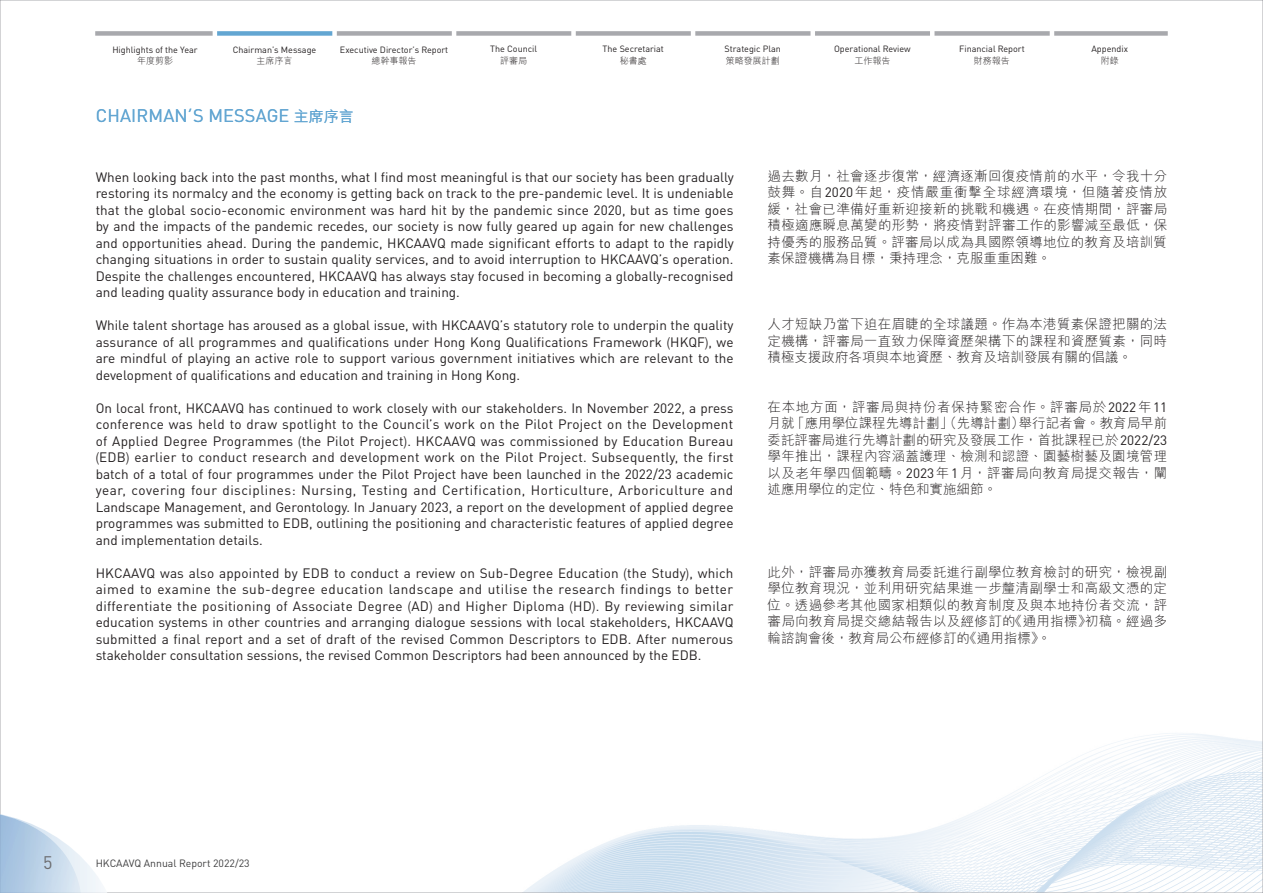
<style>
.page{position:relative;width:1263px;height:893px;background:#fff}
.page>*{position:absolute;margin:0;border:0;box-sizing:border-box;transform-origin:0 0}
.t1{font:18px "DINOT";letter-spacing:.01em;color:#63a6d2}
.t2{font:18px "DINOT";color:#6c6d70}
.t3{font:13.5px/16.5px "DINOT";color:#231f20;text-align:justify}
.t4{font:300 13.5px/16.5px "M Hei HK";letter-spacing:.02em;color:#231f20;text-align:justify}
.t5{font:10.5px "DINOT";color:#3e3e3f}
.t6{font:9px "DINOT";color:#231f20}
.t7{font:300 9px "M Hei HK";color:#231f20}
.s1{font-family:"ITC Avant Garde Std"}
.s2{font-family:"M Hei HK";font-weight:500;font-size:15px}
.s3{font-family:"Helvetica Neue LT Std";font-weight:300}
.s4{font-family:"DINOT";font-weight:400}
</style>
<div class="page">
<img style="left:525px;top:733px;width:736px;height:158px">
<div style="left:334px;top:31px;width:120px;height:5px;background:#a8a9ad"></div>
<div style="left:454px;top:31px;width:119px;height:5px;background:#a8a9ad"></div>
<div style="left:573px;top:31px;width:120px;height:5px;background:#a8a9ad"></div>
<div style="left:693px;top:31px;width:120px;height:5px;background:#a8a9ad"></div>
<div style="left:813px;top:31px;width:119px;height:5px;background:#a8a9ad"></div>
<div style="left:932px;top:31px;width:120px;height:5px;background:#a8a9ad"></div>
<div style="left:1052px;top:31px;width:116px;height:5px;background:#a8a9ad"></div>
<div style="left:95px;top:31px;width:120px;height:5px;background:#a8a9ad"></div>
<div style="left:215px;top:31px;width:119px;height:5px;background:#63a6d2"></div>
<hr style="left:213px;top:18px;width:4px;height:38px;background:#fff">
<div style="left:332px;top:18px;width:5px;height:38px;background:#fff"></div>
<hr style="left:452px;top:18px;width:4px;height:38px;background:#fff">
<div style="left:571px;top:18px;width:5px;height:38px;background:#fff"></div>
<div style="left:810px;top:18px;width:5px;height:38px;background:#fff"></div>
<hr style="left:691px;top:18px;width:4px;height:38px;background:#fff">
<hr style="left:930px;top:18px;width:4px;height:38px;background:#fff">
<hr style="left:1050px;top:18px;width:4px;height:38px;background:#fff">
<svg style="left:0;top:810px;width:120px;height:83px"></svg>
<p class="t6" style="left:112px;top:43px;width:87px">Highlights of the Year</p>
<p class="t7" style="left:137px;top:56px;width:37px">年度剪影</p>
<p class="t6" style="left:233px;top:43px;width:85px">Chairman’s Message</p>
<p class="t7" style="left:257px;top:56px;width:37px">主席序言</p>
<p class="t6" style="left:340px;top:43px;width:110px">Executive Director’s Report</p>
<p class="t7" style="left:372px;top:56px;width:46px">總幹事報告</p>
<p class="t6" style="left:490px;top:42px;width:48px">The Council</p>
<p class="t7" style="left:500px;top:56px;width:28px">評審局</p>
<p class="t6" style="left:603px;top:42px;width:63px">The Secretariat</p>
<p class="t7" style="left:620px;top:56px;width:28px">秘書處</p>
<p class="t6" style="left:725px;top:42px;width:58px">Strategic Plan</p>
<p class="t7" style="left:726px;top:56px;width:55px">策略發展計劃</p>
<p class="t6" style="left:834px;top:42px;width:78px">Operational Review</p>
<p class="t7" style="left:854px;top:56px;width:37px">工作報告</p>
<p class="t6" style="left:959px;top:42px;width:67px">Financial Report</p>
<p class="t7" style="left:974px;top:56px;width:37px">財務報告</p>
<p class="t6" style="left:1091px;top:42px;width:38px">Appendix</p>
<p class="t7" style="left:1101px;top:56px;width:19px">附錄</p>
<h1 class="t1" style="left:96px;top:102px;width:260px">CHAIRMAN<span class="s1">’</span>S MESSAGE <span class="s2">主席序言</span></h1>
<p class="t3" style="left:96px;top:167px;width:640px">When looking back into the past months, what I find most meaningful is that our society has been gradually restoring its normalcy and the economy is getting back on track to the pre-pandemic level. It is undeniable that the global socio-economic environment was hard hit by the pandemic since 2020, but as time goes by and the impacts of the pandemic recedes, our society is now fully geared up again for new challenges and opportunities ahead. During the pandemic, HKCAAVQ made significant efforts to adapt to the rapidly changing situations in order to sustain quality services, and to avoid interruption to HKCAAVQ’s operation.<br>Despite the challenges encountered, HKCAAVQ has always stay focused in becoming a globally-recognised and leading quality assurance body in education and training.</p>
<p class="t3" style="left:96px;top:316px;width:640px">While talent shortage has aroused as a global issue, with HKCAAVQ’s statutory role to underpin the quality assurance of all programmes and qualifications under Hong Kong Qualifications Framework <span class="s3">(</span>HKQF<span class="s3">)</span>, we are mindful of playing an active role to support various government initiatives which are relevant to the development of qualifications and education and training in Hong Kong.</p>
<p class="t3" style="left:96px;top:398px;width:639px">On local front, HKCAAVQ has continued to work closely with our stakeholders. In November 2022, a press conference was held to draw spotlight to the Council’s work on the Pilot Project on the Development of Applied Degree Programmes <span class="s3">(</span>the Pilot Project<span class="s3">)</span>. HKCAAVQ was commissioned by Education Bureau <span class="s3">(</span>EDB<span class="s3">)</span> earlier to conduct research and development work on the Pilot Project. Subsequently, the first batch of a total of four programmes under the Pilot Project have been launched in the 2022/23 academic year, covering four disciplines: Nursing, Testing and Certification, Horticulture, Arboriculture and Landscape Management, and Gerontology. In January 2023, a report on the development of applied degree programmes was submitted to EDB, outlining the positioning and characteristic features of applied degree and implementation details.</p>
<p class="t3" style="left:96px;top:563px;width:639px">HKCAAVQ was also appointed by EDB to conduct a review on Sub-Degree Education <span class="s3">(</span>the Study<span class="s3">)</span>, which aimed to examine the sub-degree education landscape and utilise the research findings to better differentiate the positioning of Associate Degree <span class="s3">(</span>AD<span class="s3">)</span> and Higher Diploma <span class="s3">(</span>HD<span class="s3">)</span>. By reviewing similar education systems in other countries and arranging dialogue sessions with local stakeholders, HKCAAVQ submitted a final report and a set of draft of the revised Common Descriptors to EDB. After numerous stakeholder consultation sessions, the revised Common Descriptors had been announced by the EDB.</p>
<p class="t4" style="left:767px;top:167px;width:401px">過去數月，社會逐步復常，經濟逐漸回復疫情前的水平，令我十分鼓舞。自<span class="s4">2020</span>年起，疫情嚴重衝擊全球經濟環境，但隨著疫情放緩，社會已準備好重新迎接新的挑戰和機遇。在疫情期間，評審局積極適應瞬息萬變的形勢，將疫情對評審工作的影響減至最低，保持優秀的服務品質。評審局以成為具國際領導地位的教育及培訓質素保證機構為目標，秉持理念，克服重重困難。</p>
<p class="t4" style="left:767px;top:316px;width:401px">人才短缺乃當下迫在眉睫的全球議題。作為本港質素保證把關的法定機構，評審局一直致力保障資歷架構下的課程和資歷質素，同時積極支援政府各項與本地資歷、教育及培訓發展有關的倡議。</p>
<p class="t4" style="left:767px;top:398px;width:401px">在本地方面，評審局與持份者保持緊密合作。評審局於<span class="s4">2022</span>年<span class="s4">11</span>月就「應用學位課程先導計劃」（先導計劃）舉行記者會。教育局早前委託評審局進行先導計劃的研究及發展工作，首批課程已於<span class="s4">2022/23</span>學年推出，課程內容涵蓋護理、檢測和認證、園藝樹藝及園境管理以及老年學四個範疇。<span class="s4">2023</span>年<span class="s4">1</span>月，評審局向教育局提交報告，闡述應用學位的定位、特色和實施細節。</p>
<p class="t4" style="left:767px;top:563px;width:401px">此外，評審局亦獲教育局委託進行副學位教育檢討的研究，檢視副學位教育現況，並利用研究結果進一步釐清副學士和高級文憑的定位。透過參考其他國家相類似的教育制度及與本地持份者交流，評審局向教育局提交總結報告以及經修訂的《通用指標》初稿。經過多輪諮詢會後，教育局公布經修訂的《通用指標》。</p>
<h1 class="t2" style="left:43px;top:849px;width:11px">5</h1>
<p class="t5" style="left:96px;top:855px;width:156px">HKCAAVQ Annual Report 2022/23</p>
</div>
